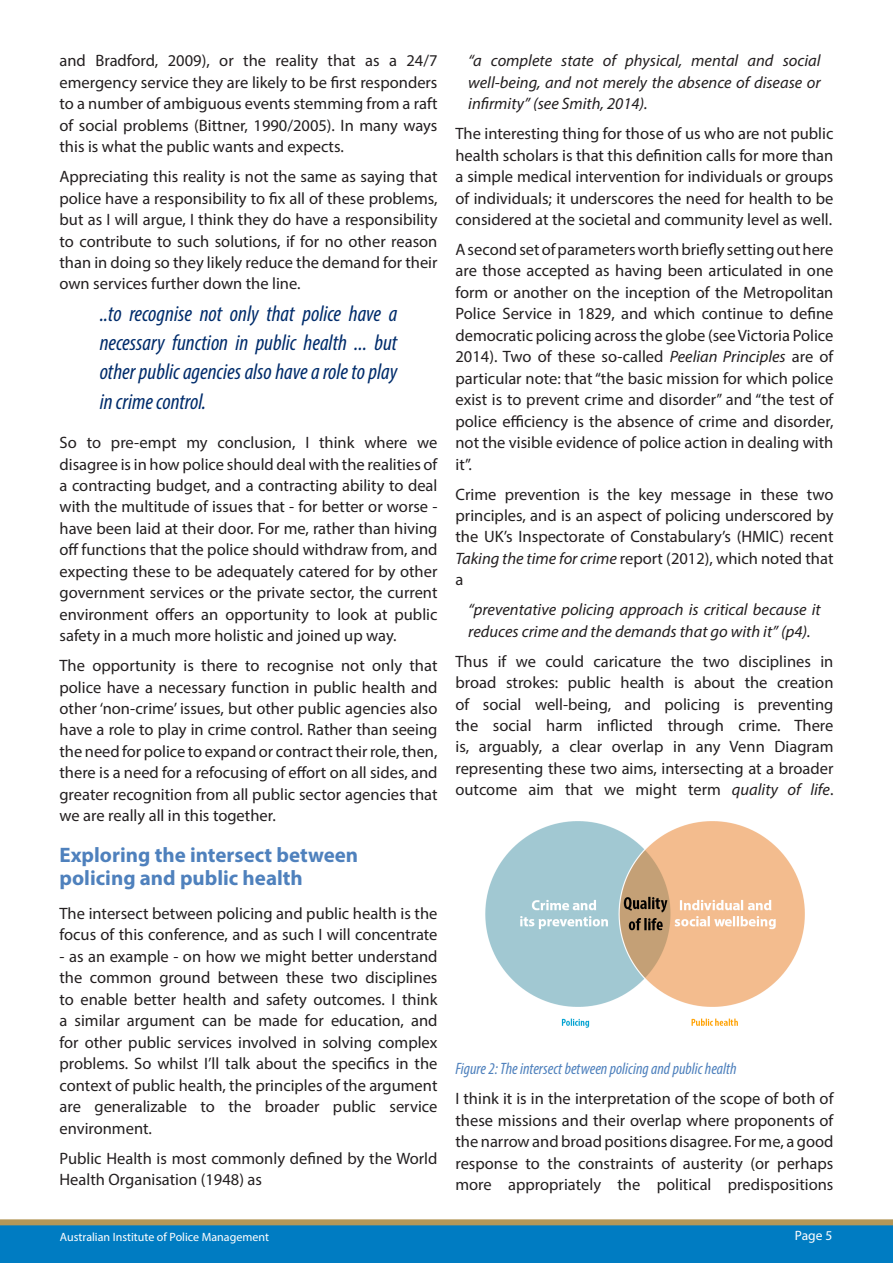
<style>
.page{position:relative;width:893px;height:1263px;background:#fff}
.page>*{position:absolute;margin:0;border:0;box-sizing:border-box;transform-origin:0 0}
.t1{font:italic condensed 22.5px/29.2px "Myriad Pro";color:#002c6b;text-align:justify}
.Heading_3{font:700 21px/23.2px "Myriad Pro";color:#4f81bd}
.t2{font:16.5px/21.5px "Myriad Pro";color:#231f20;text-align:justify}
.indented_quote{font:italic 16.5px/21.5px "Myriad Pro";color:#231f20;text-align:justify}
.t3{font:italic condensed 16.5px "Myriad Pro";color:#4f81bd}
.t4{font:13.5px "Myriad Pro";color:#fff}
.t5{font:12px "Myriad Pro";color:#fff}
.s1{font-style:italic}
</style>
<div class="page">
<div style="left:0;top:1225px;width:893px;height:38px;background:#007cc2"></div>
<div style="left:0;top:1219px;width:893px;height:6px;background:#b39758"></div>
<img style="left:485px;top:821px;width:320px;height:207px">
<p class="t2" style="left:60px;top:50px;width:379px">and Bradford, 2009), or the reality that as a 24/7 emergency service they are likely to be first responders to a number of ambiguous events stemming from a raft of social problems (Bittner, 1990/2005). In many ways this is what the public wants and expects.</p>
<p class="t2" style="left:60px;top:166px;width:379px">Appreciating this reality is not the same as saying that police have a responsibility to fix all of these problems, but as I will argue, I think they do have a responsibility to contribute to such solutions, if for no other reason than in doing so they likely reduce the demand for their own services further down the line.</p>
<p class="t1" style="left:100px;top:299px;width:299px">..to recognise not only that police have a necessary function in public health ... but other public agencies also have a role to play in crime control.</p>
<p class="t2" style="left:60px;top:432px;width:379px">So to pre-empt my conclusion, I think where we disagree is in how police should deal with the realities of a contracting budget, and a contracting ability to deal with the multitude of issues that - for better or worse - have been laid at their door. For me, rather than hiving off functions that the police should withdraw from, and expecting these to be adequately catered for by other government services or the private sector, the current environment offers an opportunity to look at public safety in a much more holistic and joined up way.</p>
<p class="t2" style="left:60px;top:655px;width:379px">The opportunity is there to recognise not only that police have a necessary function in public health and other ‘non-crime’ issues, but other public agencies also have a role to play in crime control. Rather than seeing the need for police to expand or contract their role, then, there is a need for a refocusing of effort on all sides, and greater recognition from all public sector agencies that we are really all in this together.</p>
<p class="Heading_3" style="left:60px;top:842px;width:300px">Exploring the intersect between policing and public health</p>
<p class="t2" style="left:60px;top:902px;width:379px">The intersect between policing and public health is the focus of this conference, and as such I will concentrate</p>
<p class="t2" style="left:60px;top:945px;width:379px">- as an example - on how we might better understand the common ground between these two disciplines to enable better health and safety outcomes. I think a similar argument can be made for education, and for other public services involved in solving complex problems. So whilst I’ll talk about the specifics in the context of public health, the principles of the argument are generalizable to the broader public service environment.</p>
<p class="t2" style="left:60px;top:1147px;width:379px">Public Health is most commonly defined by the World<br>Health Organisation (1948) as</p>
<p class="indented_quote" style="left:468px;top:50px;width:354px">“a complete state of physical, mental and social well-being, and not merely the absence of disease or infirmity” (see Smith, 2014).</p>
<p class="t2" style="left:455px;top:123px;width:379px">The interesting thing for those of us who are not public health scholars is that this definition calls for more than a simple medical intervention for individuals or groups of individuals; it underscores the need for health to be considered at the societal and community level as well.</p>
<p class="t2" style="left:455px;top:238px;width:379px">A second set of parameters worth briefly setting out here are those accepted as having been articulated in one form or another on the inception of the Metropolitan Police Service in 1829, and which continue to define democratic policing across the globe (see Victoria Police 2014). Two of these so-called <span class="s1">Peelian Principles</span> are of particular note: that “the basic mission for which police exist is to prevent crime and disorder” and “the test of police efficiency is the absence of crime and disorder, not the visible evidence of police action in dealing with it”.</p>
<p class="t2" style="left:455px;top:483px;width:379px">Crime prevention is the key message in these two principles, and is an aspect of policing underscored by the UK’s Inspectorate of Constabulary’s (HMIC) recent <span class="s1">Taking the time for crime</span> report (2012), which noted that a</p>
<p class="indented_quote" style="left:468px;top:599px;width:354px">“preventative policing approach is critical because it reduces crime and the demands that go with it” (p4).</p>
<p class="t2" style="left:455px;top:650px;width:379px">Thus if we could caricature the two disciplines in broad strokes: public health is about the creation of social well-being, and policing is preventing the social harm inflicted through crime. There is, arguably, a clear overlap in any Venn Diagram representing these two aims, intersecting at a broader outcome aim that we might term <span class="s1">quality of life</span>.</p>
<p class="t3" style="left:455px;top:1059px;width:283px">Figure 2: The intersect between policing and public health</p>
<p class="t2" style="left:455px;top:1088px;width:379px">I think it is in the interpretation of the scope of both of these missions and their overlap where proponents of the narrow and broad positions disagree. For me, a good response to the constraints of austerity (or perhaps more appropriately the political predispositions</p>
<p class="t5" style="left:60px;top:1229px;width:211px">Australian Institute of Police Management</p>
<p class="t4" style="left:795px;top:1227px;width:39px">Page 5</p>
</div>
